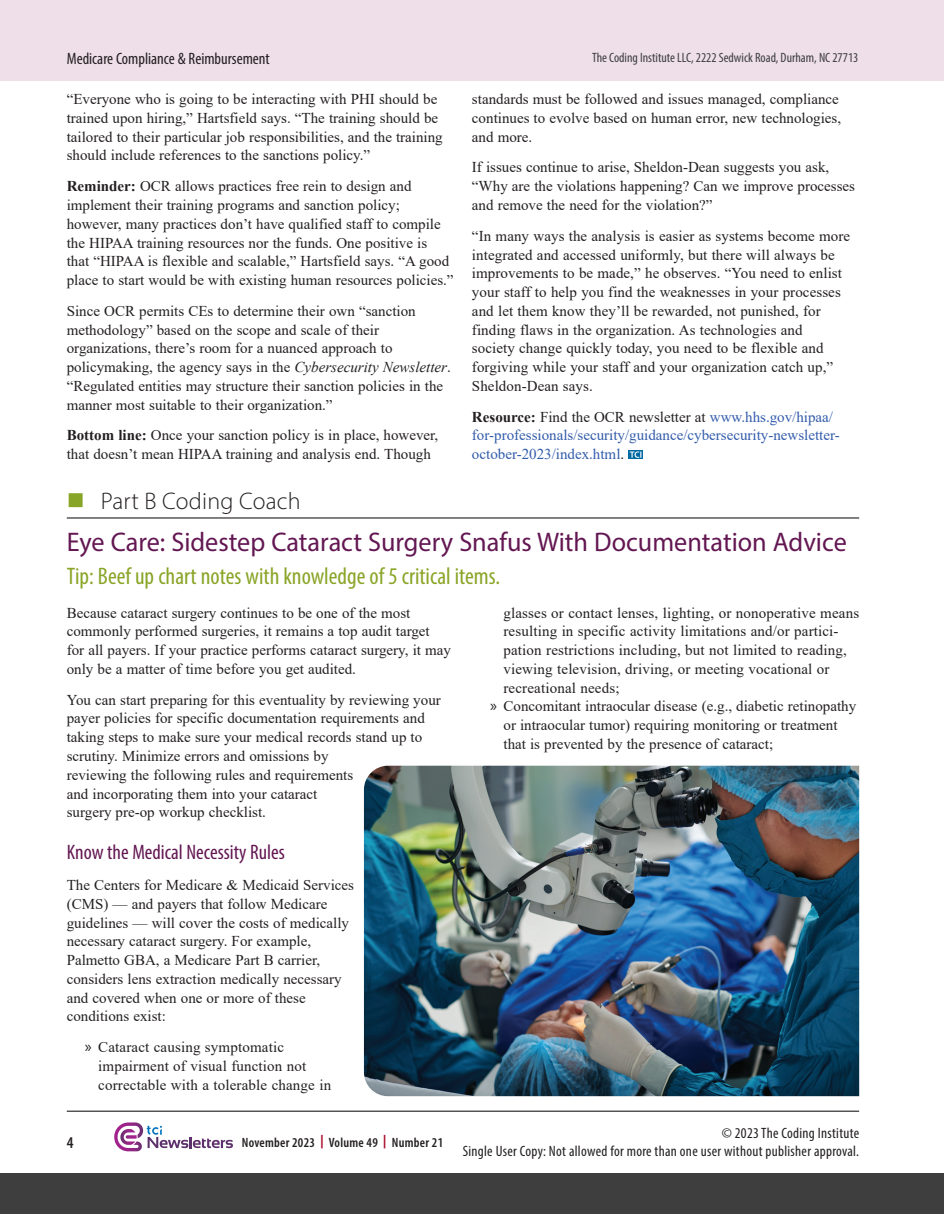
<style>
.page{position:relative;width:944px;height:1214px;background:#fff}
.page>*{position:absolute;margin:0;border:0;box-sizing:border-box;transform-origin:0 0}
.Headline{font:27px "Myriad Pro";color:#631752}
.Teaser{font:condensed 24px "Myriad Pro";color:#89a527}
.t1{font:300 24px "Myriad Pro";letter-spacing:.01em;color:#231f20}
.Subhead{font:condensed 21px "Myriad Pro";color:#631752}
.t2{font:condensed 16.5px "Myriad Pro";color:#231f20}
.t3{font:600 condensed 16.5px "Myriad Pro";color:#231f20}
.Body{font:15px/18.8px "Times New Roman";color:#231f20}
.Body-2{font:15px/18.8px "Times New Roman";color:#325caa}
.t4{font:condensed 15px/18px "Myriad Pro";letter-spacing:.02em;color:#231f20;text-align:right}
.t5{font:condensed 13.5px "Myriad Pro";color:#3e3e3f}
.t6{font:600 condensed 13.5px "Myriad Pro";letter-spacing:.02em;color:#231f20}
.s1{font-weight:700}
.s2{font-style:italic}
.s3{font-weight:700;color:#231f20}
.s4{color:#231f20}
.s5{font-family:"Myriad Pro";font-size:16.5px}
.s6{font-weight:700;font-stretch:normal;color:#a90a2b}
</style>
<div class="page">
<div style="left:0;top:0;width:944px;height:80px;background:#eedfe9"></div>
<hr style="left:67px;top:1110px;width:792px;height:1px;background:#231f20">
<svg style="left:114px;top:1122px;width:119px;height:30px"></svg>
<div style="left:0;top:1173px;width:944px;height:41px;background:#3e3e3f"></div>
<svg style="left:628px;top:450px;width:15px;height:9px"></svg>
<svg style="left:629px;top:451px;width:12px;height:7px"></svg>
<hr style="left:67px;top:517px;width:792px;height:1px;background:#231f20">
<img style="left:364px;top:765px;width:495px;height:331px">
<p class="t2" style="left:67px;top:48px;width:204px">Medicare Compliance &amp; Reimbursement</p>
<p class="Body" style="left:67px;top:89px;width:377px">“Everyone who is going to be interacting with PHI should be trained upon hiring,” Hartsfield says. “The training should be tailored to their particular job responsibilities, and the training should include references to the sanctions policy.”</p>
<p class="Body" style="left:67px;top:176px;width:388px"><span class="s1">Reminder:</span> OCR allows practices free rein to design and implement their training programs and sanction policy; however, many practices don’t have qualified staff to compile the HIPAA training resources nor the funds. One positive is<br>that “HIPAA is flexible and scalable,” Hartsfield says. “A good place to start would be with existing human resources policies.”</p>
<p class="Body" style="left:67px;top:301px;width:385px">Since OCR permits CEs to determine their own “sanction methodology” based on the scope and scale of their organizations, there’s room for a nuanced approach to policymaking, the agency says in the <span class="s2">Cybersecurity Newsletter</span>. “Regulated entities may structure their sanction policies in the manner most suitable to their organization.”</p>
<p class="Body" style="left:67px;top:425px;width:373px"><span class="s1">Bottom line:</span> Once your sanction policy is in place, however, that doesn’t mean HIPAA training and analysis end. Though</p>
<p class="t5" style="left:592px;top:49px;width:268px">The Coding Institute LLC, 2222 Sedwick Road, Durham, NC 27713</p>
<p class="Body" style="left:472px;top:89px;width:370px">standards must be followed and issues managed, compliance continues to evolve based on human error, new technologies, and more.</p>
<p class="Body" style="left:472px;top:158px;width:384px">If issues continue to arise, Sheldon-Dean suggests you ask, “Why are the violations happening? Can we improve processes and remove the need for the violation?”</p>
<p class="Body" style="left:472px;top:226px;width:380px">“In many ways the analysis is easier as systems become more integrated and accessed uniformly, but there will always be improvements to be made,” he observes. “You need to enlist your staff to help you find the weaknesses in your processes and let them know they’ll be rewarded, not punished, for finding flaws in the organization. As technologies and<br>society change quickly today, you need to be flexible and forgiving while your staff and your organization catch up,” Sheldon-Dean says.</p>
<p class="Body-2" style="left:472px;top:407px;width:369px"><span class="s3">Resource:</span> <span class="s4">Find the OCR newsletter at</span> www.hhs.gov/hipaa/ for-professionals/security/guidance/cybersecurity-newsletter&shy;october-2023/index.html<span class="s4">.</span></p>
<p class="t1" style="left:101px;top:486px;width:201px">Part B Coding Coach</p>
<p class="Headline" style="left:67px;top:525px;width:781px">Eye Care: Sidestep Cataract Surgery Snafus With Documentation Advice</p>
<p class="Teaser" style="left:67px;top:561px;width:435px">Tip: Beef up chart notes with knowledge of 5 critical items.</p>
<p class="Body" style="left:67px;top:603px;width:386px">Because cataract surgery continues to be one of the most commonly performed surgeries, it remains a top audit target for all payers. If your practice performs cataract surgery, it may only be a matter of time before you get audited.</p>
<p class="Body" style="left:67px;top:690px;width:375px">You can start preparing for this eventuality by reviewing your payer policies for specific documentation requirements and taking steps to make sure your medical records stand up to scrutiny. Minimize errors and omissions by<br>reviewing the following rules and requirements<br>and incorporating them into your cataract<br>surgery pre-op workup checklist.</p>
<p class="Subhead" style="left:67px;top:839px;width:219px">Know the Medical Necessity Rules</p>
<p class="Body" style="left:67px;top:875px;width:289px">The Centers for Medicare &amp; Medicaid Services (CMS) — and payers that follow Medicare guidelines — will cover the costs of medically necessary cataract surgery. For example, Palmetto GBA, a Medicare Part B carrier, considers lens extraction medically necessary and covered when one or more of these conditions exist:</p>
<p class="Body" style="left:98px;top:1037px;width:234px;text-indent:-14px"><span class="s5">»</span> Cataract causing symptomatic impairment of visual function not correctable with a tolerable change in</p>
<p class="Body" style="left:503px;top:603px;width:357px">glasses or contact lenses, lighting, or nonoperative means resulting in specific activity limitations and/or partici&shy;pation restrictions including, but not limited to reading, viewing television, driving, or meeting vocational or recreational needs;</p>
<p class="Body" style="left:503px;top:696px;width:354px;text-indent:-14px"><span class="s5">»</span> Concomitant intraocular disease (e.g., diabetic retinopathy or intraocular tumor) requiring monitoring or treatment that is prevented by the presence of cataract;</p>
<p class="t3" style="left:67px;top:1132px;width:8px">4</p>
<p class="t6" style="left:242px;top:1134px;width:203px">November 2023 <span class="s6">|</span> Volume 49 <span class="s6">|</span> Number 21</p>
<p class="t4" style="left:462px;top:1124px;width:398px">© 2023 The Coding Institute<br>Single User Copy: Not allowed for more than one user without publisher approval.</p>
</div>
